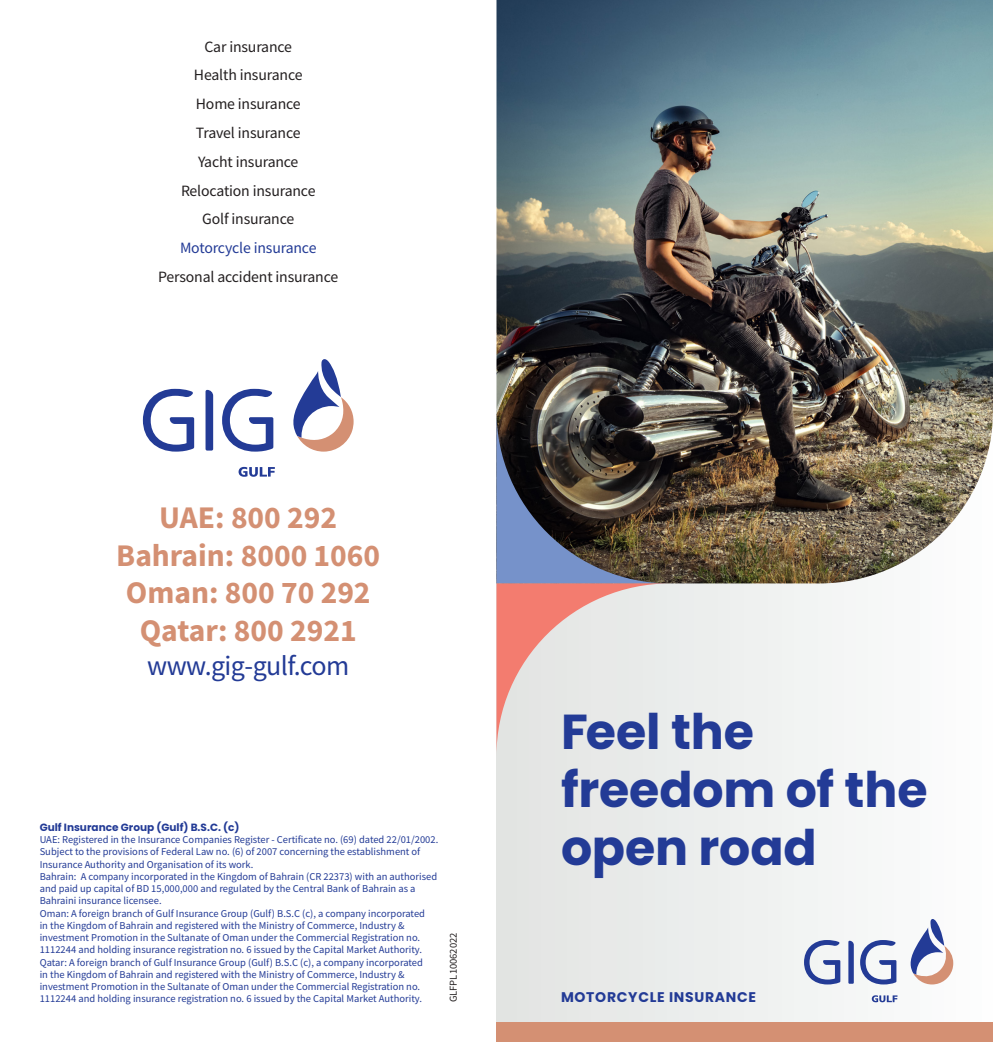
<style>
.page{position:relative;width:993px;height:1042px;background:#fff}
.page>*{position:absolute;margin:0;border:0;box-sizing:border-box;transform-origin:0 0}
.GIG_Cover_Headling{font:700 49px/57.8px "Poppins";letter-spacing:-.005em;color:#233b96}
.GIG-Last_Page__Phone{font:700 31.5px "Source Sans Pro";color:#d49073}
.GIG-Last_Page__Websi{font:28px "Source Sans Pro";letter-spacing:-.02em;color:#233b96}
.Inside-Bodytext__Bla{font:15.75px "Source Sans Pro";letter-spacing:-.01em;color:#231f20}
.Inside-Bodytext__Bla-2{font:15.75px "Source Sans Pro";letter-spacing:-.01em;color:#233b96}
.GIG-Cover_Identifier{font:700 14px "Poppins";letter-spacing:.05em;color:#233b96}
.GIG-Footer{font:10.5px/12.2px "Source Sans Pro";color:#233b96}
.GIG-Footer-2{font:700 10.5px "Poppins";color:#233b96}
.t1{font:10.5px "Source Sans Pro";color:#231f20}
</style>
<div class="page">
<div style="left:496px;top:411px;width:496px;height:631px;background:linear-gradient(to right,#e1e3e1,#fcfdfd)"></div>
<img style="left:496px;top:0;width:496px;height:583px">
<svg style="left:496px;top:411px;width:174px;height:345px;background:#9a8e8f"></svg>
<svg style="left:871px;top:995px;width:26px;height:7px"></svg>
<svg style="left:803px;top:940px;width:37px;height:44px"></svg>
<svg style="left:848px;top:941px;width:5px;height:43px"></svg>
<svg style="left:859px;top:940px;width:37px;height:44px"></svg>
<svg style="left:908px;top:919px;width:44px;height:65px"></svg>
<div style="left:496px;top:1022px;width:496px;height:20px;background:#d49073"></div>
<svg style="left:238px;top:467px;width:37px;height:10px"></svg>
<svg style="left:143px;top:389px;width:51px;height:63px"></svg>
<svg style="left:205px;top:390px;width:8px;height:60px"></svg>
<svg style="left:222px;top:389px;width:51px;height:63px"></svg>
<svg style="left:293px;top:359px;width:60px;height:93px"></svg>
<p class="Inside-Bodytext__Bla" style="left:204px;top:36px;width:89px">Car insurance</p>
<p class="Inside-Bodytext__Bla" style="left:194px;top:65px;width:110px">Health insurance</p>
<p class="Inside-Bodytext__Bla" style="left:196px;top:94px;width:106px">Home insurance</p>
<p class="Inside-Bodytext__Bla" style="left:196px;top:123px;width:106px">Travel insurance</p>
<p class="Inside-Bodytext__Bla" style="left:198px;top:152px;width:102px">Yacht insurance</p>
<p class="Inside-Bodytext__Bla" style="left:181px;top:180px;width:136px">Relocation insurance</p>
<p class="Inside-Bodytext__Bla" style="left:202px;top:209px;width:93px">Golf insurance</p>
<p class="Inside-Bodytext__Bla-2" style="left:180px;top:238px;width:138px">Motorcycle insurance</p>
<p class="Inside-Bodytext__Bla" style="left:158px;top:267px;width:181px">Personal accident insurance</p>
<p class="GIG-Last_Page__Phone" style="left:159px;top:496px;width:179px">UAE: 800 292</p>
<p class="GIG-Last_Page__Phone" style="left:116px;top:534px;width:265px">Bahrain: 8000 1060</p>
<p class="GIG-Last_Page__Phone" style="left:126px;top:571px;width:246px">Oman: 800 70 292</p>
<p class="GIG-Last_Page__Phone" style="left:140px;top:609px;width:218px">Qatar: 800 2921</p>
<p class="GIG-Last_Page__Websi" style="left:147px;top:647px;width:204px">www.gig-gulf.com</p>
<p class="GIG-Footer-2" style="left:40px;top:821px;width:201px">Gulf Insurance Group (Gulf) B.S.C. (c)</p>
<p class="GIG-Footer" style="left:40px;top:833px;width:400px">UAE: Registered in the Insurance Companies Register - Certificate no. (69) dated 22/01/2002.<br>Subject to the provisions of Federal Law no. (6) of 2007 concerning the establishment of<br>Insurance Authority and Organisation of its work.</p>
<p class="GIG-Footer" style="left:40px;top:870px;width:399px">Bahrain: A company incorporated in the Kingdom of Bahrain (CR 22373) with an authorised and paid up capital of BD 15,000,000 and regulated by the Central Bank of Bahrain as a<br>Bahraini insurance licensee.</p>
<p class="GIG-Footer" style="left:40px;top:907px;width:387px">Oman: A foreign branch of Gulf Insurance Group (Gulf) B.S.C (c), a company incorporated in the Kingdom of Bahrain and registered with the Ministry of Commerce, Industry &amp; investment Promotion in the Sultanate of Oman under the Commercial Registration no.<br>1112244 and holding insurance registration no. 6 issued by the Capital Market Authority.</p>
<p class="GIG-Footer" style="left:40px;top:956px;width:384px">Qatar: A foreign branch of Gulf Insurance Group (Gulf) B.S.C (c), a company incorporated in the Kingdom of Bahrain and registered with the Ministry of Commerce, Industry &amp; investment Promotion in the Sultanate of Oman under the Commercial Registration no.<br>1112244 and holding insurance registration no. 6 issued by the Capital Market Authority.</p>
<p class="t1" style="left:446px;top:1002px;width:71px;rotate:-90deg">GLFPL10062022</p>
<p class="GIG_Cover_Headling" style="left:561px;top:703px;width:368px">Feel the freedom of the open road</p>
<p class="GIG-Cover_Identifier" style="left:561px;top:989px;width:196px">MOTORCYCLE INSURANCE</p>
</div>
